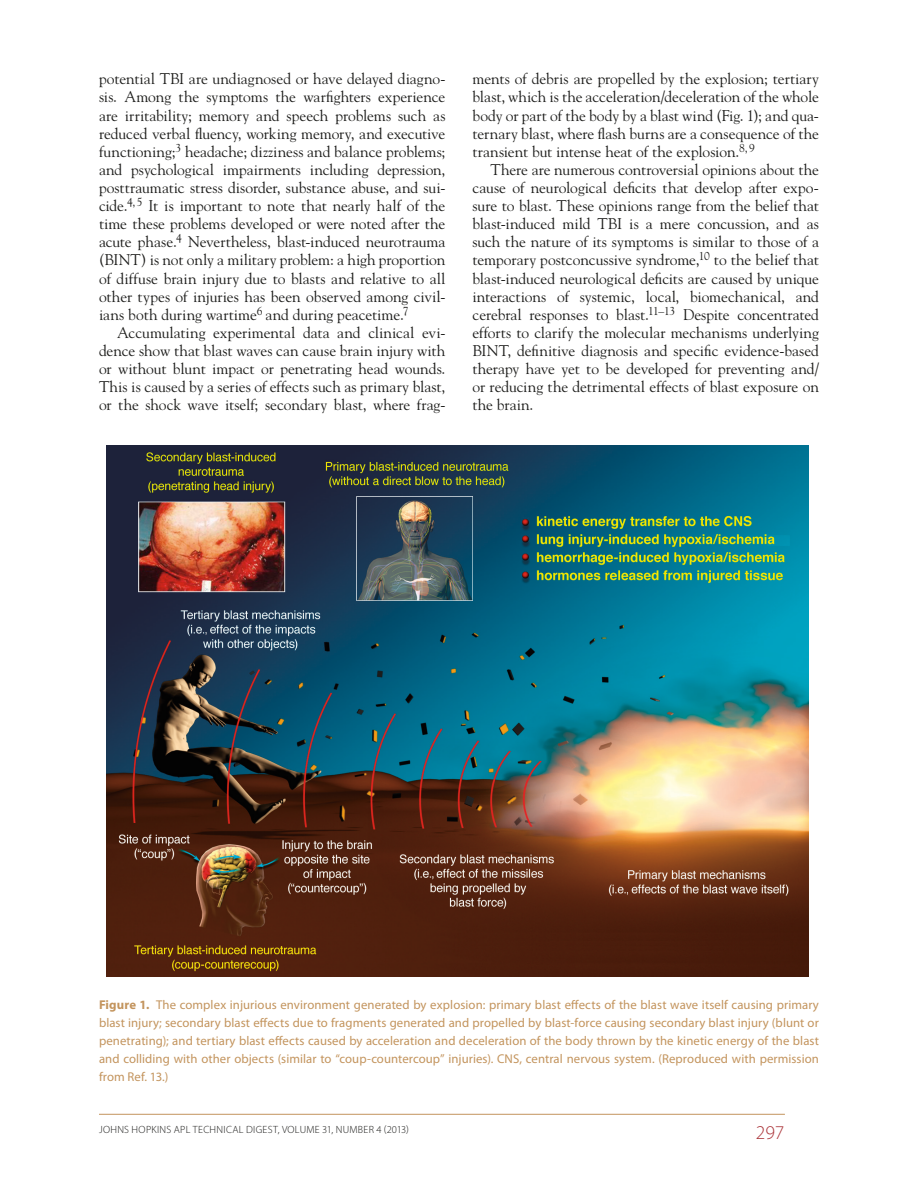
<style>
.page{position:relative;width:918px;height:1188px;background:#fff}
.page>*{position:absolute;margin:0;border:0;box-sizing:border-box;transform-origin:0 0}
.t1{font:300 19.5px "Myriad Pro";color:#ab3439}
.Body_Copy{font:15.45px/18.1px "Hopkins Goudy";color:#1c1c1a;text-align:justify}
.Figure_Caption{font:12.75px/18px "Myriad Pro";letter-spacing:.01em;color:#c3945d;text-align:justify}
.t2{font:300 10.5px "Myriad Pro";letter-spacing:.025em;color:#1c1c1a}
.s1{font-weight:700}
</style>
<div class="page">
<hr style="left:99px;top:1114px;width:686px;height:1px;background:#c3945d">
<img style="left:107px;top:446px;width:701px;height:530px">
<p class="Body_Copy" style="left:99px;top:70px;width:348px">potential TBI are undiagnosed or have delayed diagno&shy;sis. Among the symptoms the warfighters experience are irritability; memory and speech problems such as reduced verbal fluency, working memory, and executive functioning;<sup>3</sup> headache; dizziness and balance problems; and psychological impairments including depression, posttraumatic stress disorder, substance abuse, and sui&shy;cide.<sup>4,</sup> <sup>5</sup> It is important to note that nearly half of the time these problems developed or were noted after the acute phase.<sup>4</sup> Nevertheless, blast-induced neurotrauma (BINT) is not only a military problem: a high proportion of diffuse brain injury due to blasts and relative to all other types of injuries has been observed among civil&shy;ians both during wartime<sup>6</sup> and during peacetime.<sup>7</sup></p>
<p class="Body_Copy" style="left:99px;top:323px;width:348px;text-indent:18px">Accumulating experimental data and clinical evi&shy;dence show that blast waves can cause brain injury with or without blunt impact or penetrating head wounds.<br>This is caused by a series of effects such as primary blast, or the shock wave itself; secondary blast, where frag-</p>
<p class="Body_Copy" style="left:472px;top:70px;width:348px">ments of debris are propelled by the explosion; tertiary blast, which is the acceleration/deceleration of the whole body or part of the body by a blast wind (Fig. 1); and qua&shy;ternary blast, where flash burns are a consequence of the transient but intense heat of the explosion.<sup>8,9</sup></p>
<p class="Body_Copy" style="left:472px;top:160px;width:348px;text-indent:18px">There are numerous controversial opinions about the cause of neurological deficits that develop after expo&shy;sure to blast. These opinions range from the belief that blast-induced mild TBI is a mere concussion, and as such the nature of its symptoms is similar to those of a temporary postconcussive syndrome,<sup>10</sup> to the belief that blast-induced neurological deficits are caused by unique interactions of systemic, local, biomechanical, and cerebral responses to blast.<sup>11–13</sup> Despite concentrated efforts to clarify the molecular mechanisms underlying BINT, definitive diagnosis and specific evidence-based therapy have yet to be developed for preventing and/ or reducing the detrimental effects of blast exposure on the brain.</p>
<p class="Figure_Caption" style="left:99px;top:995px;width:722px"><span class="s1">Figure 1.</span> The complex injurious environment generated by explosion: primary blast effects of the blast wave itself causing primary blast injury; secondary blast effects due to fragments generated and propelled by blast-force causing secondary blast injury (blunt or penetrating); and tertiary blast effects caused by acceleration and deceleration of the body thrown by the kinetic energy of the blast and colliding with other objects (similar to “coup-countercoup” injuries). CNS, central nervous system. (Reproduced with permission from Ref. 13.)</p>
<p class="t2" style="left:99px;top:1123px;width:311px">JOHNS HOPKINS APL TECHNICAL DIGEST, VOLUME 31, NUMBER 4 (2013)</p>
<p class="t1" style="left:756px;top:1121px;width:30px">297</p>
</div>
